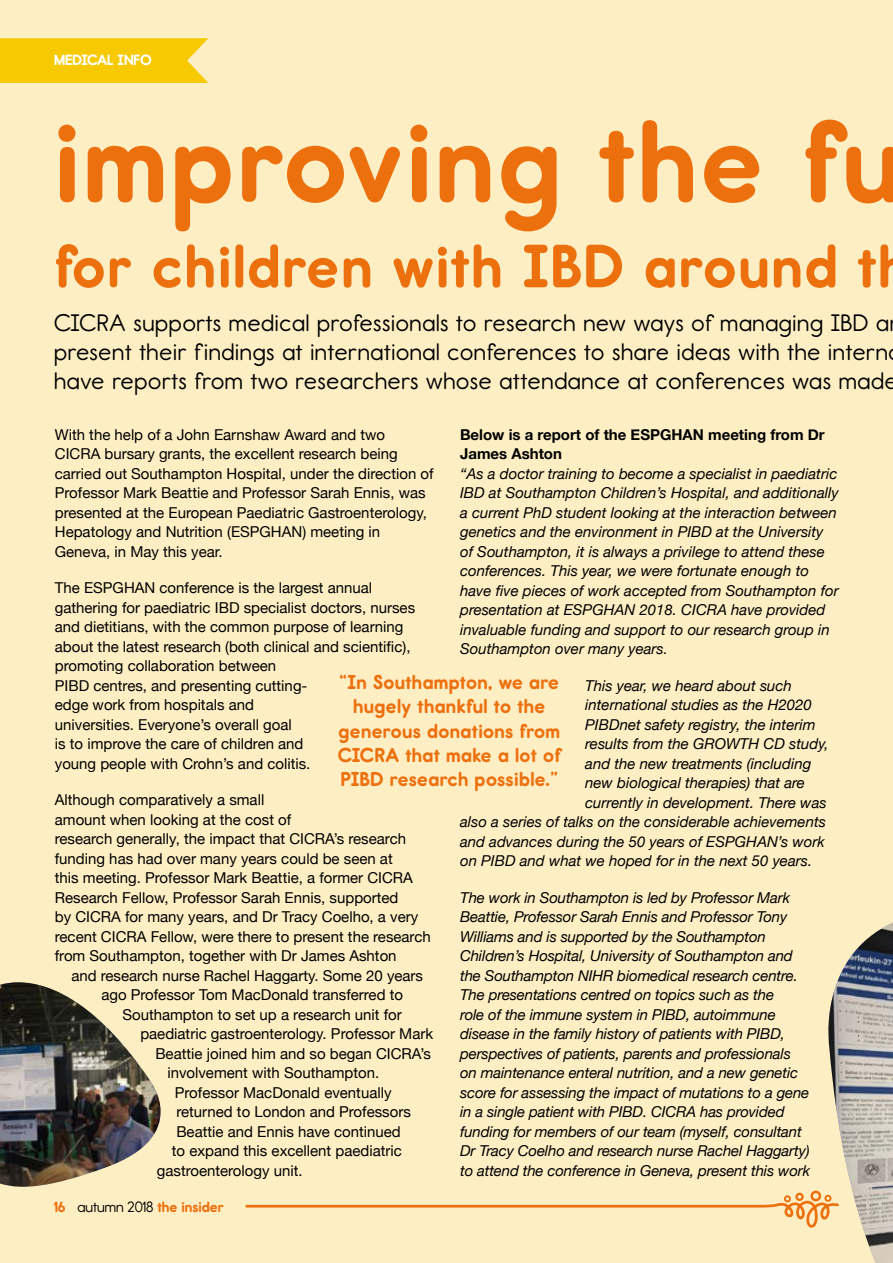
<style>
.page{position:relative;width:893px;height:1263px;background:#fdeec3}
.page>*{position:absolute;margin:0;border:0;box-sizing:border-box;transform-origin:0 0}
.t1{font:700 117px "Report Rg";letter-spacing:.03em;color:#ed700f}
.t2{font:700 61.5px "Report Rg";letter-spacing:.03em;color:#ed700f}
.t3{font:24px/28.8px "Report Rg";letter-spacing:.03em;color:#000}
.t4{font:700 20.25px/24.3px "Report Rg";letter-spacing:.02em;color:#ed700f;text-align:center}
.t5{font:italic 15px/19.5px "Helvetica Neue";color:#000}
.t6{font:15px/19.5px "Helvetica Neue";color:#000}
.t7{font:700 15px/19.5px "Helvetica Neue";color:#000}
.t8{font:700 15px "Report Rg";color:#ed700f}
.t9{font:700 15px "Report Rg";color:#fff}
.s1{font-weight:400;color:#000}
</style>
<div class="page">
<img style="left:0;top:982px;width:161px;height:205px">
<svg style="left:0;top:38px;width:208px;height:45px;background:#f6ca0a"></svg>
<svg style="left:245px;top:1190px;width:571px;height:38px"></svg>
<img style="left:816px;top:922px;width:77px;height:341px">
<p class="t9" style="left:54px;top:51px;width:99px">MEDICAL INFO</p>
<h1 class="t1" style="left:54px;top:92px;width:849px">improving the fu</h1>
<h2 class="t2" style="left:54px;top:230px;width:824px">for children with IBD around t</h2>
<h3 class="t3" style="left:54px;top:309px;width:845px">CICRA supports medical professionals to research new ways of managing IBD a present their findings at international conferences to share ideas with the intern have reports from two researchers whose attendance at conferences was made</h3>
<p class="t6" style="left:55px;top:425px;width:380px">With the help of a John Earnshaw Award and two CICRA bursary grants, the excellent research being carried out Southampton Hospital, under the direction of Professor Mark Beattie and Professor Sarah Ennis, was presented at the European Paediatric Gastroenterology, Hepatology and Nutrition (ESPGHAN) meeting in Geneva, in May this year.</p>
<p class="t6" style="left:55px;top:579px;width:362px">The ESPGHAN conference is the largest annual gathering for paediatric IBD specialist doctors, nurses and dietitians, with the common purpose of learning about the latest research (both clinical and scientific), promoting collaboration between<br>PIBD centres, and presenting cutting-<br>edge work from hospitals and<br>universities. Everyone’s overall goal<br>is to improve the care of children and<br>young people with Crohn’s and colitis.</p>
<p class="t6" style="left:55px;top:791px;width:377px">Although comparatively a small<br>amount when looking at the cost of<br>research generally, the impact that CICRA’s research funding has had over many years could be seen at<br>this meeting. Professor Mark Beattie, a former CICRA Research Fellow, Professor Sarah Ennis, supported<br>by CICRA for many years, and Dr Tracy Coelho, a very recent CICRA Fellow, were there to present the research from Southampton, together with Dr James Ashton</p>
<p class="t6" style="left:101px;top:966px;width:323px;text-indent:-30px">and research nurse Rachel Haggarty. Some 20 years ago Professor Tom MacDonald transferred to</p>
<p class="t6" style="left:122px;top:1005px;width:281px">Southampton to set up a research unit for</p>
<p class="t6" style="left:140px;top:1025px;width:294px">paediatric gastroenterology. Professor Mark</p>
<p class="t6" style="left:155px;top:1044px;width:277px">Beattie joined him and so began CICRA’s</p>
<p class="t6" style="left:167px;top:1064px;width:214px">involvement with Southampton.</p>
<p class="t6" style="left:175px;top:1083px;width:218px">Professor MacDonald eventually</p>
<p class="t6" style="left:176px;top:1103px;width:236px">returned to London and Professors</p>
<p class="t6" style="left:176px;top:1122px;width:226px">Beattie and Ennis have continued</p>
<p class="t6" style="left:172px;top:1142px;width:232px">to expand this excellent paediatric</p>
<p class="t6" style="left:157px;top:1161px;width:147px">gastroenterology unit.</p>
<p class="t7" style="left:460px;top:425px;width:366px">Below is a report of the ESPGHAN meeting from Dr<br>James Ashton</p>
<p class="t5" style="left:460px;top:465px;width:380px">“As a doctor training to become a specialist in paediatric IBD at Southampton Children’s Hospital, and additionally a current PhD student looking at the interaction between genetics and the environment in PIBD at the University of Southampton, it is always a privilege to attend these conferences. This year, we were fortunate enough to have five pieces of work accepted from Southampton for presentation at ESPGHAN 2018. CICRA have provided invaluable funding and support to our research group in Southampton over many years.</p>
<p class="t5" style="left:585px;top:677px;width:208px">This year, we heard about such</p>
<p class="t5" style="left:585px;top:696px;width:228px">international studies as the H2020</p>
<p class="t5" style="left:585px;top:716px;width:232px">PIBDnet safety registry, the interim</p>
<p class="t5" style="left:585px;top:735px;width:245px">results from the GROWTH CD study,</p>
<p class="t5" style="left:585px;top:755px;width:228px">and the new treatments (including</p>
<p class="t5" style="left:585px;top:774px;width:221px">new biological therapies) that are</p>
<p class="t5" style="left:585px;top:794px;width:243px">currently in development. There was</p>
<p class="t5" style="left:460px;top:813px;width:367px">also a series of talks on the considerable achievements</p>
<p class="t5" style="left:460px;top:833px;width:366px">and advances during the 50 years of ESPGHAN’s work</p>
<p class="t5" style="left:460px;top:852px;width:354px">on PIBD and what we hoped for in the next 50 years.</p>
<p class="t5" style="left:460px;top:889px;width:351px">The work in Southampton is led by Professor Mark Beattie, Professor Sarah Ennis and Professor Tony Williams and is supported by the Southampton Children’s Hospital, University of Southampton and the Southampton NIHR biomedical research centre.<br>The presentations centred on topics such as the<br>role of the immune system in PIBD, autoimmune disease in the family history of patients with PIBD, perspectives of patients, parents and professionals on maintenance enteral nutrition, and a new genetic score for assessing the impact of mutations to a gene in a single patient with PIBD. CICRA has provided funding for members of our team (myself, consultant Dr Tracy Coelho and research nurse Rachel Haggarty) to attend the conference in Geneva, present this work</p>
<h3 class="t4" style="left:338px;top:670px;width:224px">“In Southampton, we are hugely thankful to the generous donations from<br>CICRA that make a lot of<br>PIBD research possible.”</h3>
<p class="t8" style="left:54px;top:1198px;width:171px">16 <span class="s1">autumn 2018</span> the insider</p>
</div>
